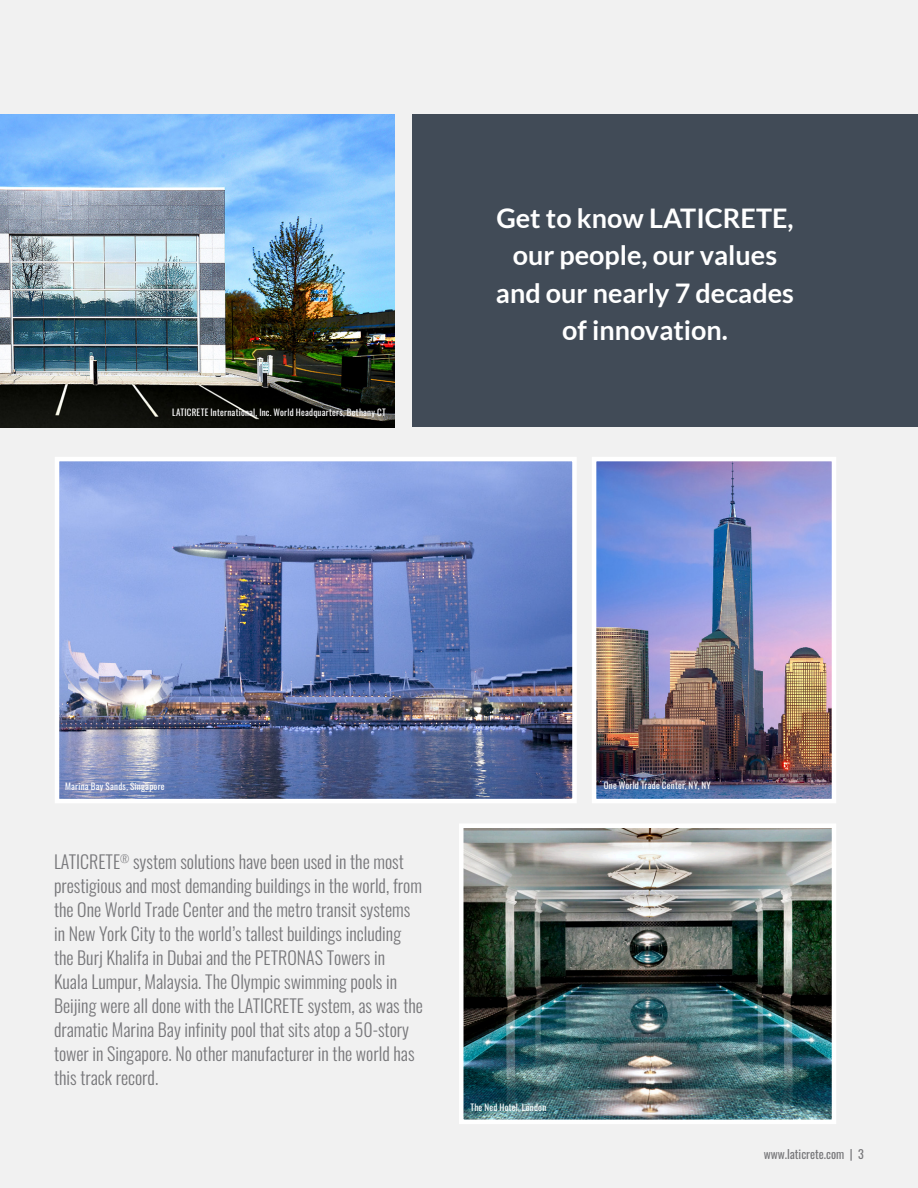
<style>
.page{position:relative;width:918px;height:1188px;background:#f1f1f1}
.page>*{position:absolute;margin:0;border:0;box-sizing:border-box;transform-origin:0 0}
.t1{font:700 27px "Lato";color:#fff}
.t2{font:300 18px/24px "Oswald";color:#77777a}
.t3{font:12px "Oswald";color:#77777a}
.Photo_caption_white{font:9px "Oswald";letter-spacing:.025em;color:#fff}
</style>
<div class="page">
<img style="left:0;top:114px;width:394px;height:313px">
<div style="left:412px;top:114px;width:506px;height:313px;background:#414b57"></div>
<img style="left:60px;top:462px;width:512px;height:336px">
<div style="left:55px;top:457px;width:522px;height:346px;border:4px solid #fff"></div>
<img style="left:464px;top:829px;width:367px;height:290px">
<div style="left:459px;top:824px;width:377px;height:300px;border:4px solid #fff"></div>
<img style="left:597px;top:462px;width:234px;height:336px">
<div style="left:592px;top:457px;width:244px;height:346px;border:4px solid #fff"></div>
<p class="Photo_caption_white" style="left:172px;top:404px;width:215px">LATICRETE International, Inc. World Headquarters, Bethany CT</p>
<p class="t1" style="left:496px;top:202px;width:299px">Get to know LATICRETE,</p>
<p class="t1" style="left:513px;top:240px;width:266px">our people, our values</p>
<p class="t1" style="left:496px;top:277px;width:300px">and our nearly 7 decades</p>
<p class="t1" style="left:562px;top:315px;width:167px">of innovation.</p>
<p class="Photo_caption_white" style="left:65px;top:779px;width:101px">Marina Bay Sands, Singapore</p>
<p class="Photo_caption_white" style="left:604px;top:777px;width:109px">One World Trade Center, NY, NY</p>
<p class="t2" style="left:54px;top:848px;width:370px">LATICRETE<sup>®</sup> system solutions have been used in the most prestigious and most demanding buildings in the world, from the One World Trade Center and the metro transit systems in New York City to the world’s tallest buildings including the Burj Khalifa in Dubai and the PETRONAS Towers in Kuala Lumpur, Malaysia. The Olympic swimming pools in Beijing were all done with the LATICRETE system, as was the dramatic Marina Bay infinity pool that sits atop a 50-story tower in Singapore. No other manufacturer in the world has this track record.</p>
<p class="Photo_caption_white" style="left:470px;top:1100px;width:77px">The Ned Hotel, London</p>
<p class="t3" style="left:764px;top:1143px;width:102px">www.laticrete.com | 3</p>
</div>
